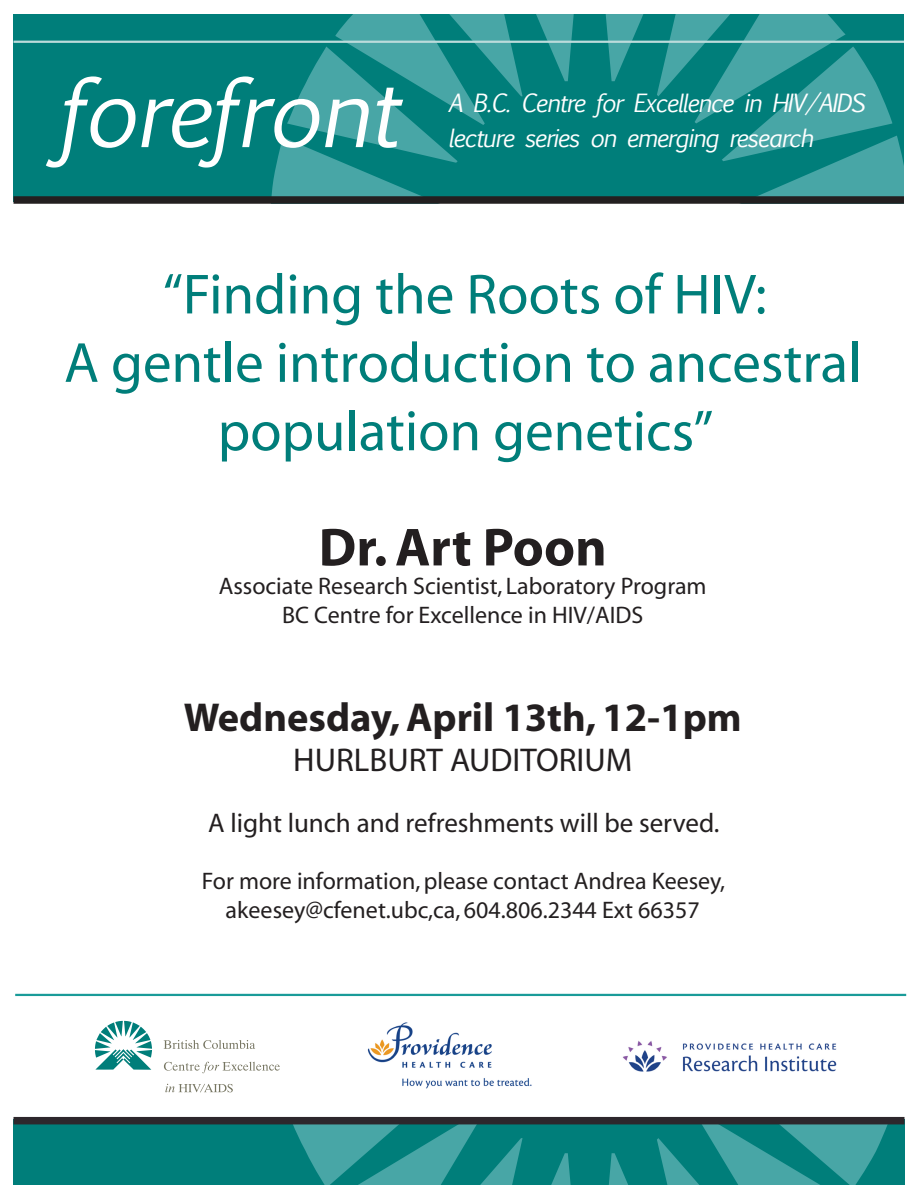
<style>
.page{position:relative;width:918px;height:1188px;background:#fff}
.page>*{position:absolute;margin:0;border:0;box-sizing:border-box;transform-origin:0 0}
.t1{font:italic 90px "Euphemia UCAS";letter-spacing:-.02em;color:#fff}
.t2{font:57px/68.4px "Myriad";color:#007e7a;text-align:center}
.t3{font:700 54px "Myriad";color:#231f20}
.t4{font:700 40.5px "Myriad";color:#231f20}
.t5{font:33px "Myriad";color:#231f20}
.t6{font:27px "Myriad";color:#231f20}
.t7{font:24px/28.8px "Myriad";color:#231f20;text-align:center}
.t8{font:italic 24px/34.5px "Euphemia UCAS";letter-spacing:-.05em;color:#fff}
</style>
<div class="page">
<div style="left:14px;top:14px;width:890px;height:188px;background:#007e7a"></div>
<svg style="left:270px;top:14px;width:313px;height:182px"></svg>
<svg style="left:597px;top:14px;width:307px;height:182px"></svg>
<div style="left:14px;top:196px;width:890px;height:8px;background:#231f20"></div>
<hr style="left:14px;top:41px;width:890px;height:2px;background:#bcdbdb">
<div style="left:14px;top:1118px;width:891px;height:67px;background:#007e7a"></div>
<svg style="left:551px;top:1153px;width:20px;height:32px"></svg>
<svg style="left:597px;top:1124px;width:308px;height:61px"></svg>
<div style="left:14px;top:1117px;width:891px;height:7px;background:#2d272c"></div>
<hr style="left:15px;top:994px;width:891px;height:2px;background:#1a9b99">
<svg style="left:95px;top:1021px;width:57px;height:49px"></svg>
<svg style="left:164px;top:1040px;width:359px;height:145px"></svg>
<img style="left:355px;top:1022px;width:177px;height:80px">
<img style="left:622px;top:1041px;width:215px;height:31px">
<h1 class="t1" style="left:56px;top:49px;width:345px">forefront</h1>
<p class="t8" style="left:448px;top:86px;width:418px">A B.C. Centre for Excellence in HIV/AIDS lecture series on emerging research</p>
<h2 class="t2" style="left:64px;top:263px;width:799px">“Finding the Roots of HIV:<br>A gentle introduction to ancestral population genetics”</h2>
<h3 class="t3" style="left:319px;top:519px;width:290px">Dr. Art Poon</h3>
<p class="t7" style="left:219px;top:573px;width:489px">Associate Research Scientist, Laboratory Program<br>BC Centre for Excellence in HIV/AIDS</p>
<h3 class="t4" style="left:184px;top:697px;width:560px">Wednesday, April 13th, 12-1pm</h3>
<h3 class="t5" style="left:293px;top:743px;width:341px">HURLBURT AUDITORIUM</h3>
<p class="t6" style="left:208px;top:809px;width:513px">A light lunch and refreshments will be served.</p>
<p class="t7" style="left:202px;top:868px;width:525px">For more information, please contact Andrea Keesey, akeesey@cfenet.ubc,ca, 604.806.2344 Ext 66357</p>
</div>
